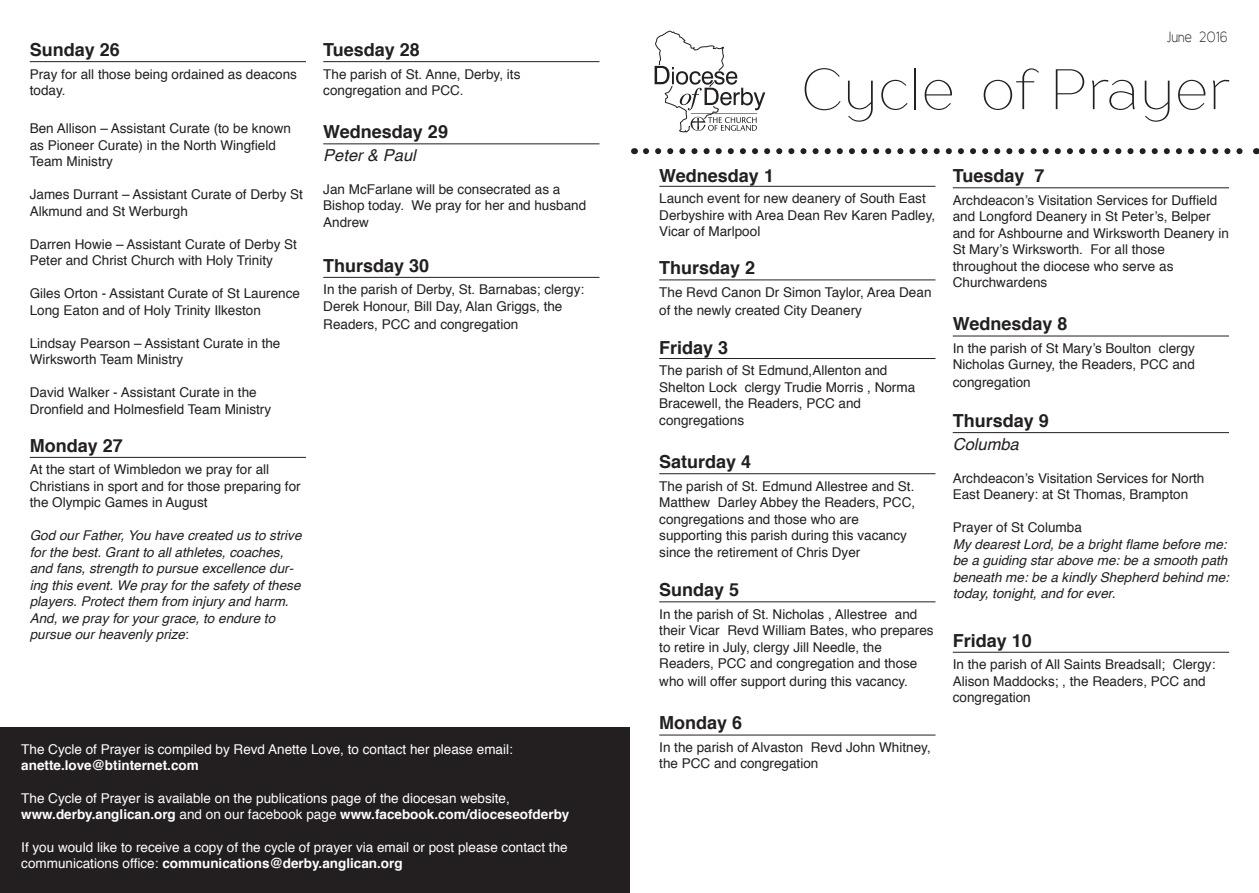
<style>
.page{position:relative;width:1259px;height:893px;background:#fff}
.page>*{position:absolute;margin:0;border:0;box-sizing:border-box;transform-origin:0 0}
.t1{font:57px "Drugs";color:#231f20}
.t2{font:700 18px "Helvetica";color:#231f20}
.t3{font:italic 16.5px "Helvetica";color:#231f20}
.t4{font:15px "Urban Elegance";color:#231f20}
.t5{font:13.5px/16.5px "Helvetica";color:#231f20}
.t6{font:italic 13.5px/16.5px "Helvetica";color:#231f20}
.t7{font:13.5px/16.2px "Helvetica";color:#fff}
.t8{font:700 13.5px "Helvetica";color:#fff}
.s1{font-style:normal}
.s2{font-weight:700}
</style>
<div class="page">
<div style="left:0;top:727px;width:629px;height:166px;background:#231f20"></div>
<hr style="left:659px;top:186px;width:276px;height:1px;background:#231f20">
<hr style="left:659px;top:280px;width:276px;height:1px;background:#231f20">
<hr style="left:659px;top:358px;width:276px;height:1px;background:#231f20">
<hr style="left:659px;top:473px;width:276px;height:1px;background:#231f20">
<hr style="left:659px;top:601px;width:276px;height:1px;background:#231f20">
<hr style="left:659px;top:735px;width:276px;height:1px;background:#231f20">
<hr style="left:952px;top:187px;width:277px;height:1px;background:#231f20">
<hr style="left:952px;top:336px;width:277px;height:1px;background:#231f20">
<hr style="left:952px;top:432px;width:277px;height:1px;background:#231f20">
<hr style="left:952px;top:652px;width:277px;height:1px;background:#231f20">
<svg style="left:646px;top:148px;width:597px;height:6px"></svg>
<svg style="left:654px;top:31px;width:111px;height:101px"></svg>
<hr style="left:30px;top:61px;width:276px;height:1px;background:#231f20">
<hr style="left:30px;top:457px;width:276px;height:1px;background:#231f20">
<hr style="left:323px;top:61px;width:276px;height:1px;background:#231f20">
<hr style="left:323px;top:143px;width:276px;height:1px;background:#231f20">
<hr style="left:323px;top:277px;width:276px;height:1px;background:#231f20">
<h2 class="t2" style="left:30px;top:35px;width:92px">Sunday 26</h2>
<p class="t5" style="left:30px;top:66px;width:269px">Pray for all those being ordained as deacons today.</p>
<p class="t5" style="left:30px;top:121px;width:263px">Ben Allison – Assistant Curate (to be known as Pioneer Curate) in the North Wingfield<br>Team Ministry</p>
<p class="t5" style="left:30px;top:187px;width:275px">James Durrant – Assistant Curate of Derby St<br>Alkmund and St Werburgh</p>
<p class="t5" style="left:30px;top:236px;width:269px">Darren Howie – Assistant Curate of Derby St<br>Peter and Christ Church with Holy Trinity</p>
<p class="t5" style="left:30px;top:286px;width:272px">Giles Orton - Assistant Curate of St Laurence<br>Long Eaton and of Holy Trinity Ilkeston</p>
<p class="t5" style="left:30px;top:335px;width:252px">Lindsay Pearson – Assistant Curate in the<br>Wirksworth Team Ministry</p>
<p class="t5" style="left:30px;top:384px;width:243px">David Walker - Assistant Curate in the<br>Dronfield and Holmesfield Team Ministry</p>
<h2 class="t2" style="left:30px;top:431px;width:95px">Monday 27</h2>
<p class="t5" style="left:30px;top:462px;width:272px">At the start of Wimbledon we pray for all<br>Christians in sport and for those preparing for the Olympic Games in August</p>
<p class="t6" style="left:30px;top:528px;width:273px">God our Father, You have created us to strive for the best. Grant to all athletes, coaches, and fans, strength to pursue excellence dur&shy;ing this event. We pray for the safety of these players. Protect them from injury and harm.<br>And, we pray for your grace, to endure to pursue our heavenly prize<span class="s1">:</span></p>
<h2 class="t2" style="left:323px;top:35px;width:98px">Tuesday 28</h2>
<p class="t5" style="left:323px;top:66px;width:199px">The parish of St. Anne, Derby, its congregation and PCC.</p>
<h2 class="t2" style="left:323px;top:117px;width:126px">Wednesday 29</h2>
<p class="t3" style="left:323px;top:142px;width:94px">Peter &amp; Paul</p>
<p class="t5" style="left:323px;top:181px;width:264px">Jan McFarlane will be consecrated as a<br>Bishop today. We pray for her and husband<br>Andrew</p>
<h2 class="t2" style="left:323px;top:251px;width:108px">Thursday 30</h2>
<p class="t5" style="left:323px;top:282px;width:262px">In the parish of Derby, St. Barnabas; clergy:<br>Derek Honour, Bill Day, Alan Griggs, the</p>
<p class="t5" style="left:323px;top:316px;width:197px">Readers, PCC and congregation</p>
<p class="t7" style="left:21px;top:742px;width:493px">The Cycle of Prayer is compiled by Revd Anette Love, to contact her please email:</p>
<p class="t8" style="left:21px;top:755px;width:179px">anette.love@btinternet.com</p>
<p class="t7" style="left:21px;top:790px;width:549px">The Cycle of Prayer is available on the publications page of the diocesan website, <span class="s2">www.derby.anglican.org</span> and on our facebook page <span class="s2">www.facebook.com/dioceseofderby</span></p>
<p class="t7" style="left:21px;top:839px;width:548px">If you would like to receive a copy of the cycle of prayer via email or post please contact the communications office: <span class="s2">communications@derby.anglican.org</span></p>
<p class="t4" style="left:1166px;top:29px;width:62px">June 2016</p>
<h1 class="t1" style="left:801px;top:53px;width:430px">Cycle of Prayer</h1>
<h2 class="t2" style="left:659px;top:161px;width:116px">Wednesday 1</h2>
<p class="t5" style="left:659px;top:191px;width:277px">Launch event for new deanery of South East<br>Derbyshire with Area Dean Rev Karen Padley,<br>Vicar of Marlpool</p>
<h2 class="t2" style="left:659px;top:253px;width:98px">Thursday 2</h2>
<p class="t5" style="left:659px;top:283px;width:274px;line-height:18px">The Revd Canon Dr Simon Taylor, Area Dean of the newly created City Deanery</p>
<h2 class="t2" style="left:659px;top:334px;width:71px">Friday 3</h2>
<p class="t5" style="left:659px;top:363px;width:257px">The parish of St Edmund,Allenton and<br>Shelton Lock clergy Trudie Morris , Norma<br>Bracewell, the Readers, PCC and congregations</p>
<h2 class="t2" style="left:659px;top:447px;width:94px">Saturday 4</h2>
<p class="t5" style="left:659px;top:478px;width:257px">The parish of St. Edmund Allestree and St.<br>Matthew Darley Abbey the Readers, PCC, congregations and those who are supporting this parish during this vacancy since the retirement of Chris Dyer</p>
<h2 class="t2" style="left:659px;top:575px;width:82px">Sunday 5</h2>
<p class="t5" style="left:659px;top:606px;width:276px">In the parish of St. Nicholas , Allestree and their Vicar Revd William Bates, who prepares to retire in July, clergy Jill Needle, the Readers, PCC and congregation and those</p>
<p class="t5" style="left:659px;top:674px;width:250px">who will offer support during this vacancy.</p>
<h2 class="t2" style="left:659px;top:709px;width:85px">Monday 6</h2>
<p class="t5" style="left:659px;top:739px;width:273px">In the parish of Alvaston Revd John Whitney, the PCC and congregation</p>
<h2 class="t2" style="left:952px;top:161px;width:93px">Tuesday 7</h2>
<p class="t5" style="left:952px;top:192px;width:278px">Archdeacon’s Visitation Services for Duffield and Longford Deanery in St Peter’s, Belper and for Ashbourne and Wirksworth Deanery in St Mary’s Wirksworth. For all those throughout the diocese who serve as Churchwardens</p>
<h2 class="t2" style="left:952px;top:310px;width:116px">Wednesday 8</h2>
<p class="t5" style="left:952px;top:340px;width:244px">In the parish of St Mary’s Boulton clergy<br>Nicholas Gurney, the Readers, PCC and</p>
<p class="t5" style="left:952px;top:375px;width:80px">congregation</p>
<h2 class="t2" style="left:952px;top:406px;width:98px">Thursday 9</h2>
<p class="t3" style="left:952px;top:431px;width:68px">Columba</p>
<p class="t5" style="left:952px;top:470px;width:253px">Archdeacon’s Visitation Services for North<br>East Deanery: at St Thomas, Brampton</p>
<p class="t5" style="left:952px;top:519px;width:131px">Prayer of St Columba</p>
<p class="t6" style="left:952px;top:536px;width:278px">My dearest Lord, be a bright flame before me: be a guiding star above me: be a smooth path beneath me: be a kindly Shepherd behind me: today, tonight, and for ever.</p>
<h2 class="t2" style="left:952px;top:626px;width:81px">Friday 10</h2>
<p class="t5" style="left:952px;top:656px;width:264px">In the parish of All Saints Breadsall; Clergy:<br>Alison Maddocks; , the Readers, PCC and congregation</p>
</div>
